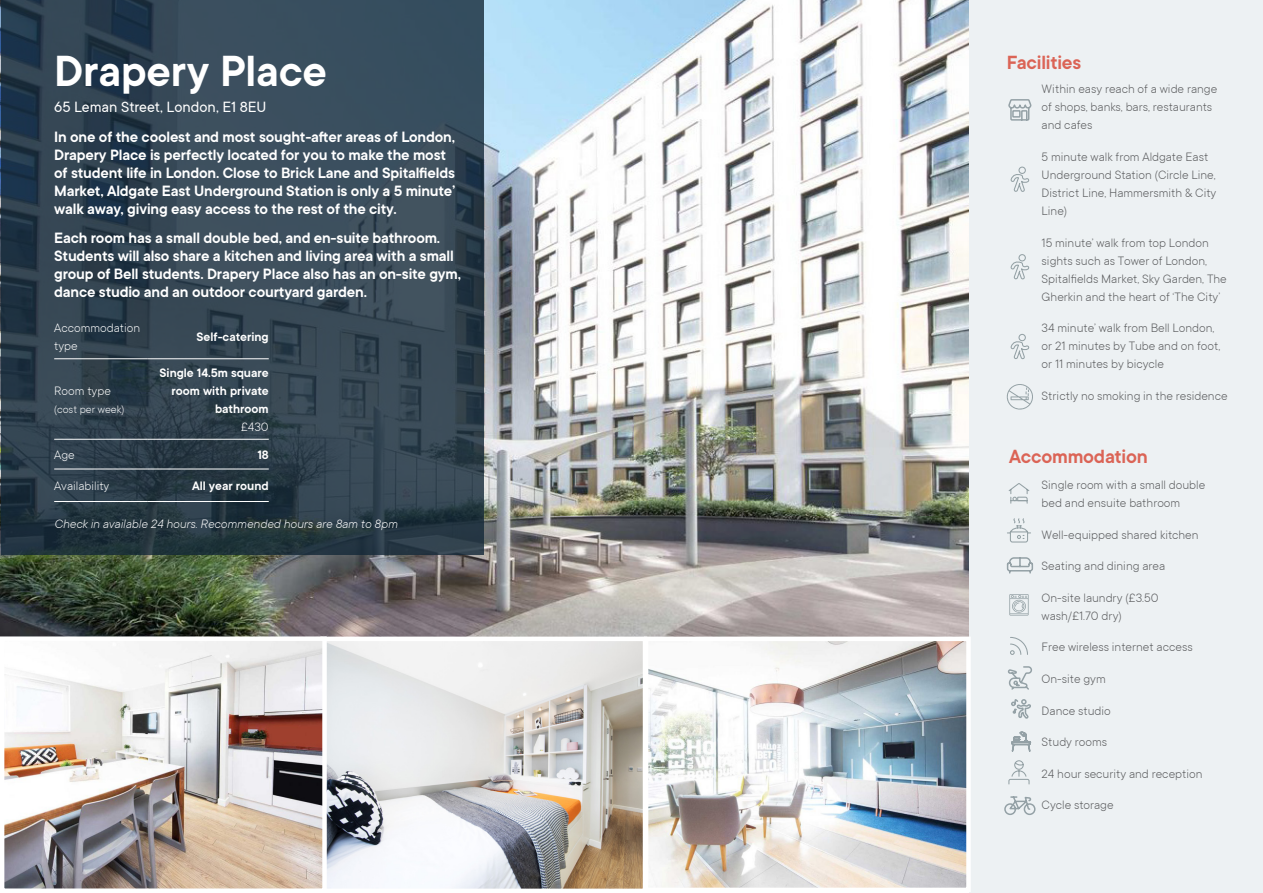
<style>
.page{position:relative;width:1263px;height:893px;background:#fff}
.page>*{position:absolute;margin:0;border:0;box-sizing:border-box;transform-origin:0 0}
.t1{font:600 48px "TT Commons";letter-spacing:-.005em;color:#fff}
.Sub-h2{font:600 21px "TT Commons";letter-spacing:-.01em;color:#db6456}
.Sub-h{font:600 16.5px/18px "TT Commons";letter-spacing:-.01em;color:#fff}
.t2{font:16.5px "TT Commons";color:#fff}
.Body_Black{font:300 13.5px/18px "TT Commons";color:#57585a}
.Body_demibold{font:600 13.5px/18px "TT Commons";color:#fff;text-align:right}
.Body_Italics{font:italic 300 13.5px "TT Commons";color:#fff}
.Body_Black-2{font:300 13.5px/18px "TT Commons";color:#fff}
.Body_Black-3{font:300 12px "TT Commons";color:#fff}
.s1{font-weight:300}
</style>
<div class="page">
<img style="left:0;top:0;width:969px;height:637px">
<svg style="left:1px;top:0;width:483px;height:554px;background:#314451"></svg>
<div style="left:969px;top:0;width:294px;height:893px;background:#edf1f3"></div>
<hr style="left:54px;top:501px;width:93px;height:1px;background:#fff">
<hr style="left:147px;top:501px;width:122px;height:1px;background:#fff">
<hr style="left:54px;top:358px;width:93px;height:1px;background:#fff">
<hr style="left:147px;top:358px;width:122px;height:1px;background:#fff">
<hr style="left:54px;top:439px;width:93px;height:1px;background:#fff">
<hr style="left:147px;top:439px;width:122px;height:1px;background:#fff">
<hr style="left:54px;top:469px;width:93px;height:1px;background:#fff">
<hr style="left:147px;top:469px;width:122px;height:1px;background:#fff">
<img style="left:5px;top:641px;width:961px;height:247px">
<div style="left:320px;top:637px;width:327px;height:256px;border:4px solid #fff"></div>
<div style="left:0;top:636px;width:327px;height:257px;border:4px solid #fff"></div>
<div style="left:644px;top:637px;width:327px;height:255px;border:4px solid #fff"></div>
<svg style="left:1010px;top:637px;width:18px;height:18px"></svg>
<svg style="left:1007px;top:518px;width:24px;height:25px"></svg>
<svg style="left:1008px;top:483px;width:22px;height:21px"></svg>
<svg style="left:1009px;top:594px;width:20px;height:22px"></svg>
<svg style="left:1008px;top:760px;width:22px;height:25px"></svg>
<svg style="left:1011px;top:166px;width:19px;height:26px"></svg>
<svg style="left:1011px;top:254px;width:19px;height:26px"></svg>
<svg style="left:1011px;top:334px;width:19px;height:26px"></svg>
<svg style="left:1006px;top:384px;width:27px;height:26px"></svg>
<svg style="left:1008px;top:99px;width:24px;height:22px"></svg>
<svg style="left:1006px;top:557px;width:27px;height:17px"></svg>
<svg style="left:1007px;top:666px;width:25px;height:86px"></svg>
<svg style="left:1004px;top:796px;width:32px;height:19px"></svg>
<h5 class="t1" style="left:54px;top:44px;width:274px">Drapery Place</h5>
<h5 class="t2" style="left:54px;top:98px;width:214px">65 Leman Street, London, E1 8EU</h5>
<p class="Sub-h" style="left:54px;top:129px;width:403px">In one of the coolest and most sought-after areas of London, Drapery Place is perfectly located for you to make the most of student life in London. Close to Brick Lane and Spitalfields Market, Aldgate East Underground Station is only a 5 minute’ walk away, giving easy access to the rest of the city.</p>
<p class="Sub-h" style="left:54px;top:229px;width:408px">Each room has a small double bed, and en-suite bathroom.<br>Students will also share a kitchen and living area with a small group of Bell students. Drapery Place also has an on-site gym, dance studio and an outdoor courtyard garden.</p>
<p class="Body_Black-2" style="left:54px;top:319px;width:87px">Accommodation type</p>
<p class="Body_demibold" style="left:197px;top:328px;width:74px">Self-catering</p>
<p class="Body_Black-2" style="left:54px;top:381px;width:58px">Room type</p>
<p class="Body_Black-3" style="left:54px;top:403px;width:72px">(cost per week)</p>
<p class="Body_demibold" style="left:160px;top:364px;width:111px">Single 14.5m square room with private bathroom<br><span class="s1">£430</span></p>
<p class="Body_Black-2" style="left:54px;top:446px;width:22px">Age</p>
<p class="Body_demibold" style="left:257px;top:446px;width:13px">18</p>
<p class="Body_Black-2" style="left:54px;top:477px;width:57px">Availability</p>
<p class="Body_demibold" style="left:192px;top:477px;width:78px">All year round</p>
<p class="Body_Italics" style="left:54px;top:516px;width:345px">Check in available 24 hours. Recommended hours are 8am to 8pm</p>
<p class="Sub-h2" style="left:1007px;top:51px;width:76px">Facilities</p>
<p class="Body_Black" style="left:1042px;top:80px;width:177px">Within easy reach of a wide range of shops, banks, bars, restaurants and cafes</p>
<p class="Body_Black" style="left:1042px;top:148px;width:176px">5 minute walk from Aldgate East<br>Underground Station (Circle Line,<br>District Line, Hammersmith &amp; City<br>Line)</p>
<p class="Body_Black" style="left:1042px;top:233px;width:187px">15 minute’ walk from top London sights such as Tower of London, Spitalfields Market, Sky Garden, The Gherkin and the heart of ‘The City’</p>
<p class="Body_Black" style="left:1042px;top:319px;width:180px">34 minute’ walk from Bell London, or 21 minutes by Tube and on foot, or 11 minutes by bicycle</p>
<p class="Body_Black" style="left:1042px;top:387px;width:187px">Strictly no smoking in the residence</p>
<p class="Sub-h2" style="left:1009px;top:444px;width:140px">Accommodation</p>
<p class="Body_Black" style="left:1042px;top:476px;width:165px">Single room with a small double bed and ensuite bathroom</p>
<p class="Body_Black" style="left:1042px;top:525px;width:158px">Well-equipped shared kitchen</p>
<p class="Body_Black" style="left:1042px;top:557px;width:125px">Seating and dining area</p>
<p class="Body_Black" style="left:1042px;top:589px;width:118px">On-site laundry (£3.50 wash/£1.70 dry)</p>
<p class="Body_Black" style="left:1042px;top:638px;width:153px">Free wireless internet access</p>
<p class="Body_Black" style="left:1042px;top:670px;width:66px">On-site gym</p>
<p class="Body_Black" style="left:1042px;top:701px;width:71px">Dance studio</p>
<p class="Body_Black" style="left:1042px;top:733px;width:67px">Study rooms</p>
<p class="Body_Black" style="left:1042px;top:765px;width:162px">24 hour security and reception</p>
<p class="Body_Black" style="left:1042px;top:796px;width:74px">Cycle storage</p>
</div>
